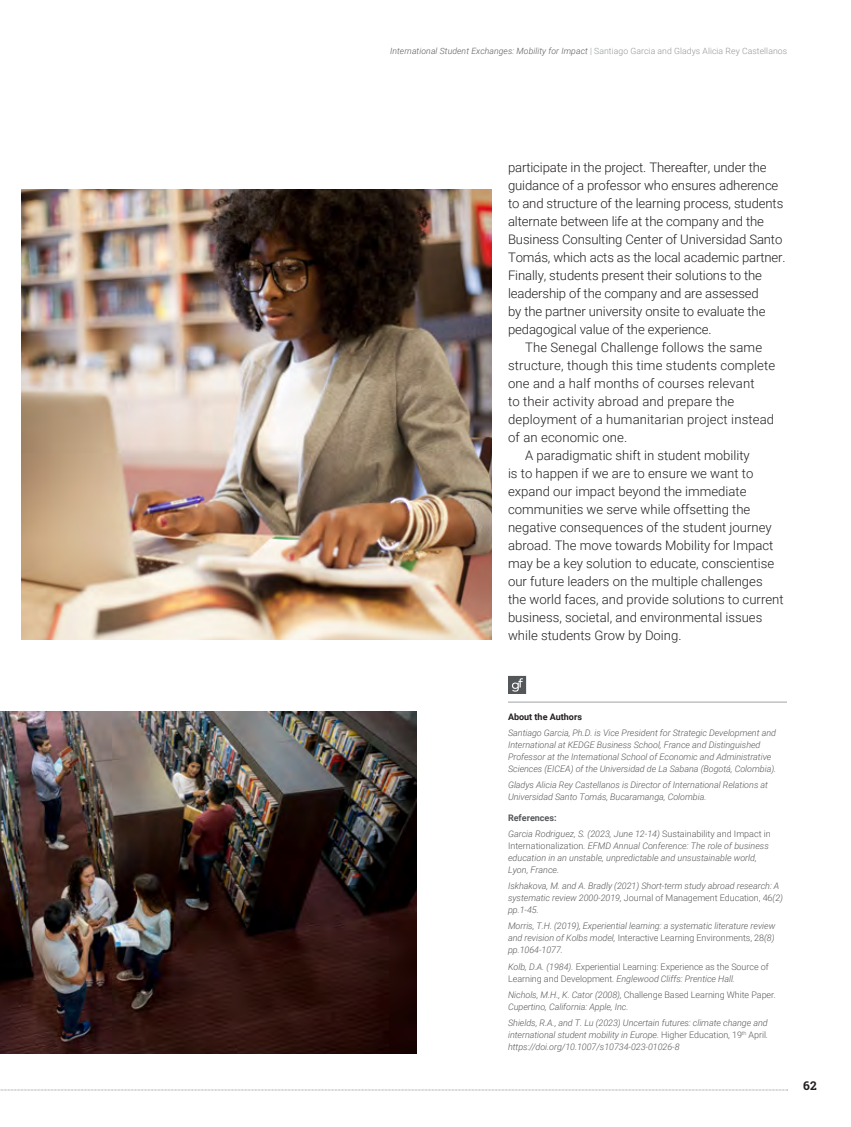
<style>
.page{position:relative;width:851px;height:1127px;background:#fff}
.page>*{position:absolute;margin:0;border:0;box-sizing:border-box;transform-origin:0 0}
.t1{font:300 13.2px "Roboto";color:#231f20}
.t2{font:700 12px "Roboto Slab";color:#231f20}
.t3{font:italic 300 9px/12px "Roboto";letter-spacing:-.005em;color:#57585a}
.t4{font:300 9px/12px "Roboto";letter-spacing:-.005em;color:#57585a}
.t5{font:700 9px "Roboto";color:#231f20}
.t6{font:italic 300 8.7px "Roboto";letter-spacing:.01em;color:#57585a}
.s1{font-style:normal;color:#939598}
.s2{font-weight:700;font-style:normal}
.s3{font-style:normal}
.s4{font-style:italic}
</style>
<div class="page">
<img style="left:0;top:712px;width:417px;height:342px">
<img style="left:21px;top:190px;width:470px;height:450px">
<svg style="left:0;top:1089px;width:787px;height:1px"></svg>
<hr style="left:508px;top:701px;width:278px;height:2px;background:#a8a9ad">
<svg style="left:508px;top:676px;width:18px;height:18px"></svg>
<p class="t6" style="left:390px;top:45px;width:398px">International Student Exchanges: Mobility for Impact <span class="s1">| Santiago Garcia and Gladys Alicia Rey Castellanos</span></p>
<h1 class="t1" style="left:508px;top:158px;width:260px">participate in the project. Thereafter, under the</h1>
<h1 class="t1" style="left:508px;top:176px;width:272px">guidance of a professor who ensures adherence</h1>
<h1 class="t1" style="left:508px;top:194px;width:277px">to and structure of the learning process, students</h1>
<h1 class="t1" style="left:508px;top:212px;width:257px">alternate between life at the company and the</h1>
<h1 class="t1" style="left:508px;top:230px;width:276px">Business Consulting Center of Universidad Santo</h1>
<h1 class="t1" style="left:508px;top:248px;width:279px">Tomás, which acts as the local academic partner.</h1>
<h1 class="t1" style="left:508px;top:266px;width:255px">Finally, students present their solutions to the</h1>
<h1 class="t1" style="left:508px;top:284px;width:252px">leadership of the company and are assessed</h1>
<h1 class="t1" style="left:508px;top:302px;width:259px">by the partner university onsite to evaluate the</h1>
<h1 class="t1" style="left:508px;top:320px;width:205px">pedagogical value of the experience.</h1>
<h1 class="t1" style="left:525px;top:338px;width:238px">The Senegal Challenge follows the same</h1>
<h1 class="t1" style="left:508px;top:356px;width:269px">structure, though this time students complete</h1>
<h1 class="t1" style="left:508px;top:374px;width:248px">one and a half months of courses relevant</h1>
<h1 class="t1" style="left:508px;top:392px;width:228px">to their activity abroad and prepare the</h1>
<h1 class="t1" style="left:508px;top:410px;width:267px">deployment of a humanitarian project instead</h1>
<h1 class="t1" style="left:508px;top:428px;width:121px">of an economic one.</h1>
<h1 class="t1" style="left:525px;top:446px;width:226px">A paradigmatic shift in student mobility</h1>
<h1 class="t1" style="left:508px;top:464px;width:247px">is to happen if we are to ensure we want to</h1>
<h1 class="t1" style="left:508px;top:482px;width:240px">expand our impact beyond the immediate</h1>
<h1 class="t1" style="left:508px;top:500px;width:244px">communities we serve while offsetting the</h1>
<h1 class="t1" style="left:508px;top:518px;width:265px">negative consequences of the student journey</h1>
<h1 class="t1" style="left:508px;top:536px;width:267px">abroad. The move towards Mobility for Impact</h1>
<h1 class="t1" style="left:508px;top:554px;width:267px">may be a key solution to educate, conscientise</h1>
<h1 class="t1" style="left:508px;top:572px;width:256px">our future leaders on the multiple challenges</h1>
<h1 class="t1" style="left:508px;top:590px;width:277px">the world faces, and provide solutions to current</h1>
<h1 class="t1" style="left:508px;top:608px;width:256px">business, societal, and environmental issues</h1>
<h1 class="t1" style="left:508px;top:626px;width:175px">while students Grow by Doing.</h1>
<p class="t5" style="left:508px;top:710px;width:75px">About the Authors</p>
<p class="t3" style="left:508px;top:726px;width:270px">Santiago Garcia, Ph.D. is Vice President for Strategic Development and International at KEDGE Business School, France and Distinguished Professor at the International School of Economic and Administrative Sciences (EICEA) of the Universidad de La Sabana (Bogotá, Colombia).</p>
<p class="t3" style="left:508px;top:779px;width:261px">Gladys Alicia Rey Castellanos is Director of International Relations at<br>Universidad Santo Tomás, Bucaramanga, Colombia.</p>
<p class="t3" style="left:508px;top:809px;width:264px;line-height:16.2px"><span class="s2">References:<br></span>Garcia Rodriguez, S. (2023, June 12-14) <span class="s3">Sustainability and Impact in</span></p>
<p class="t3" style="left:508px;top:839px;width:262px"><span class="s3">Internationalization</span>. EFMD Annual Conference: The role of business education in an unstable, unpredictable and unsustainable world,<br>Lyon, France.</p>
<p class="t3" style="left:508px;top:880px;width:276px">Iskhakova, M. and A. Bradly (2021) Short-term study abroad research: A systematic review 2000-2019, <span class="s3">Journal of Management Education, 46</span>(2) pp.1-45.</p>
<p class="t3" style="left:508px;top:920px;width:269px;text-align:justify">Morris, T.H. (2019), Experiential learning: a systematic literature review and revision of Kolbs model, <span class="s3">Interactive Learning Environments, 28</span>(8) pp.1064-1077.</p>
<p class="t4" style="left:508px;top:960px;width:262px"><span class="s4">Kolb, D.A. (1984).</span> Experiential Learning: Experience as the Source of<br>Learning and Development<span class="s4">. Englewood Cliffs: Prentice Hall.</span></p>
<p class="t3" style="left:508px;top:988px;width:270px">Nichols, M.H., K. Cator (2008), <span class="s3">Challenge Based Learning White Paper</span>.<br>Cupertino, California: Apple, Inc.</p>
<p class="t3" style="left:508px;top:1017px;width:261px;text-align:justify">Shields, R.A., and T. Lu (2023) Uncertain futures: climate change and international student mobility in Europe. <span class="s3">Higher Education, 19</span><sup>th</sup> <span class="s3">April</span>. https://doi.org/10.1007/s10734-023-01026-8</p>
<h2 class="t2" style="left:803px;top:1077px;width:15px">62</h2>
</div>
